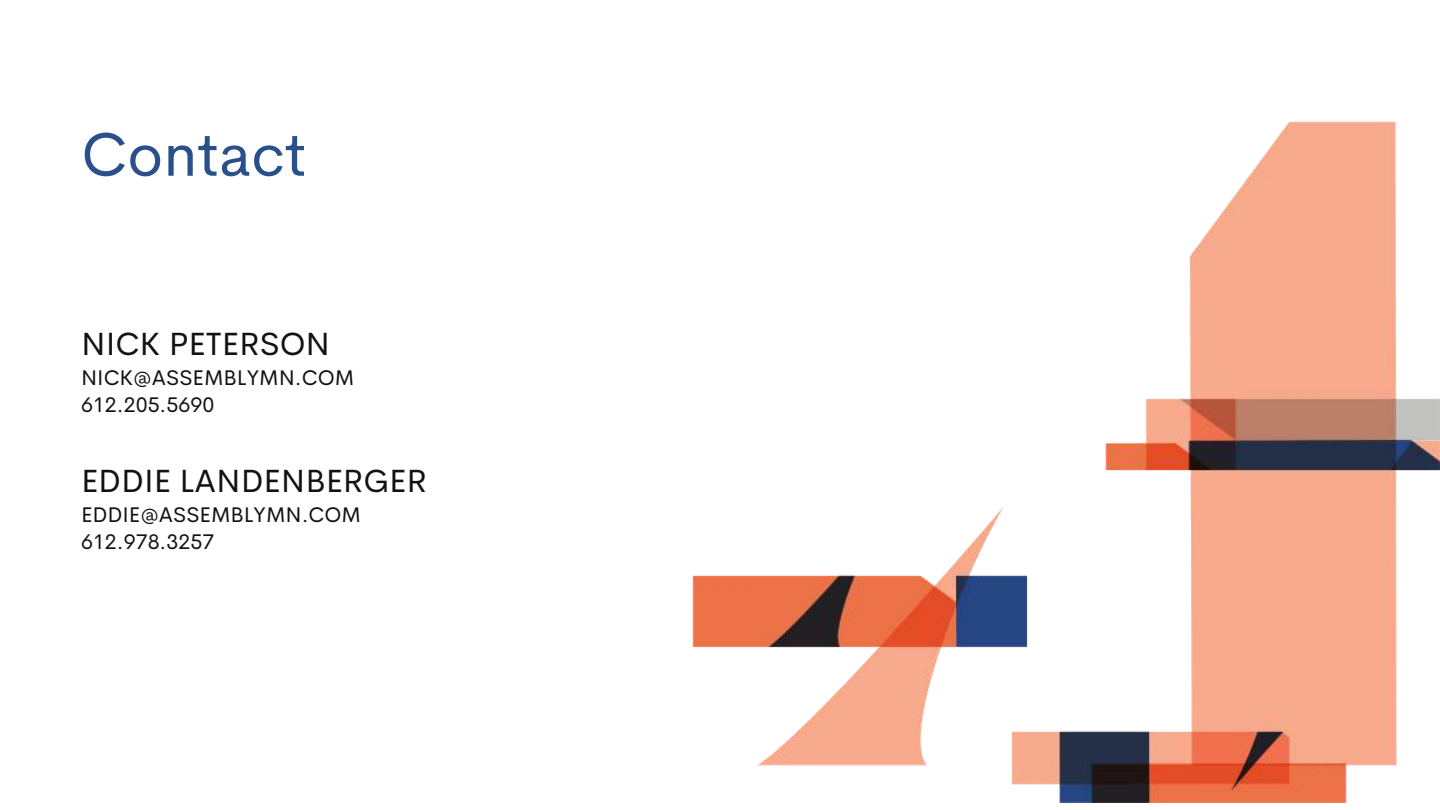
<style>
.page{position:relative;width:1440px;height:810px;background:#fff}
.page>*{position:absolute;margin:0;border:0;box-sizing:border-box;transform-origin:0 0}
.t1{font:62px "Cerebri Sans";color:#2a508c}
.t2{font:32.3px "Cerebri Sans";color:#121212}
.t3{font:21.3px/27px "Cerebri Sans";color:#121212}
</style>
<div class="page">
<img style="left:693px;top:122px;width:747px;height:681px">
<h1 class="t1" style="left:81px;top:114px;width:227px">Contact</h1>
<h2 class="t2" style="left:81px;top:323px;width:251px">NICK PETERSON</h2>
<p class="t3" style="left:81px;top:364px;width:275px">NICK@ASSEMBLYMN.COM<br>612.205.5690</p>
<h2 class="t2" style="left:81px;top:460px;width:347px">EDDIE LANDENBERGER</h2>
<p class="t3" style="left:81px;top:501px;width:282px">EDDIE@ASSEMBLYMN.COM<br>612.978.3257</p>
</div>
